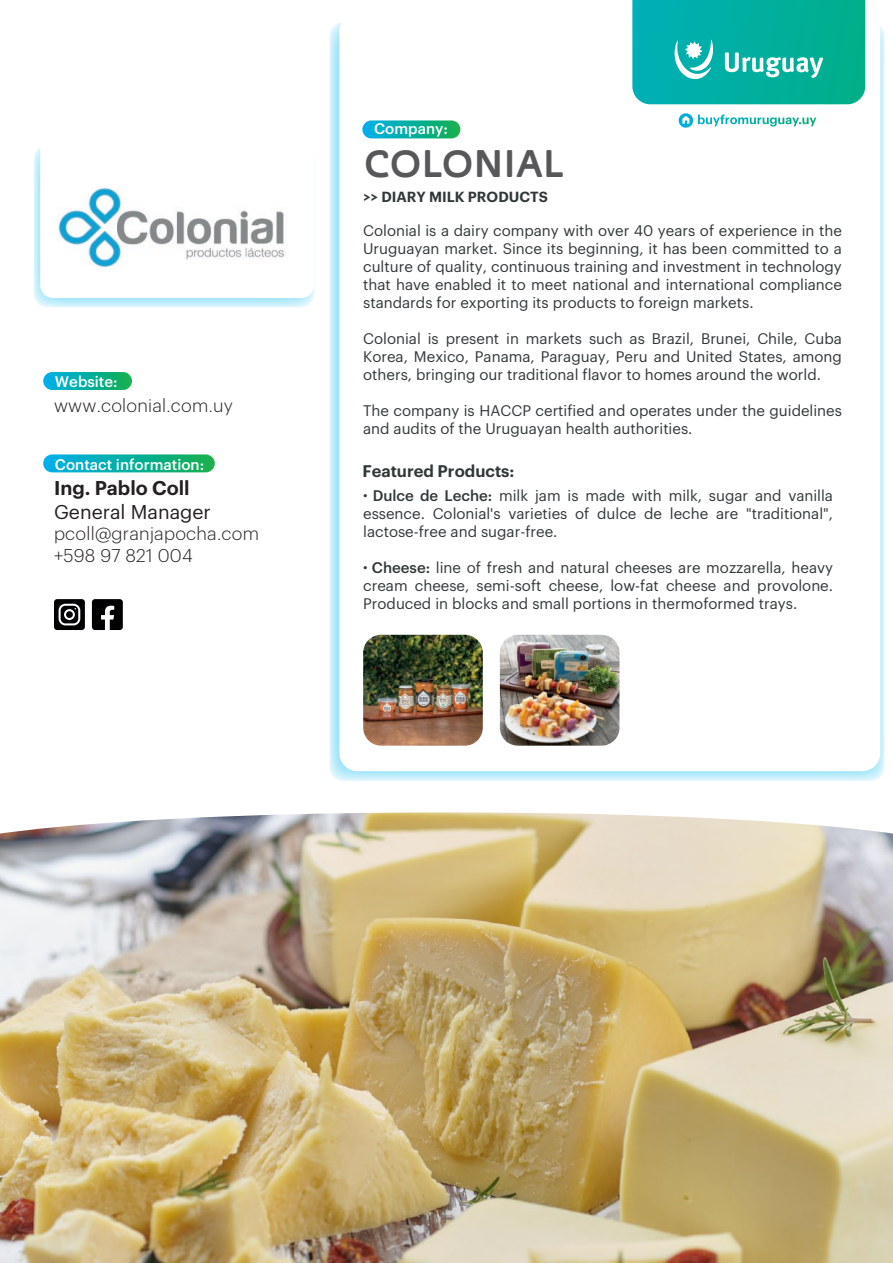
<style>
.page{position:relative;width:893px;height:1263px;background:#fff}
.page>*{position:absolute;margin:0;border:0;box-sizing:border-box;transform-origin:0 0}
.t1{font:700 37.5px "Urufont Num Caps";color:#57585a}
.t2{font:19.5px "Graphik";color:#232021}
.t3{font:600 19.5px "Graphik";color:#232021}
.t4{font:300 18px/21.6px "Graphik";letter-spacing:.015em;color:#232021}
.t5{font:600 16.5px "Graphik";color:#303837}
.t6{font:15px/18px "Graphik";color:#303837;text-align:justify}
.t7{font:500 15px "Graphik";color:#fff}
.t8{font:600 14.4px "Graphik";color:#303837}
.s1{font-weight:500}
</style>
<div class="page">
<svg style="left:34px;top:145px;width:281px;height:163px;background:#c7effb"></svg>
<div style="left:40px;top:136px;width:274px;height:162px;background:#fff;border-radius:13px"></div>
<svg style="left:329px;top:22px;width:556px;height:759px;background:#c4eefb"></svg>
<div style="left:339px;top:14px;width:541px;height:757px;background:#fff;border-radius:18px"></div>
<img style="left:0;top:812px;width:893px;height:451px">
<svg style="left:632px;top:0;width:233px;height:104px;background:#10b4a5"></svg>
<div style="left:362px;top:120px;width:98px;height:18px;background:linear-gradient(to right,#00afed,#11af50);border-radius:9px"></div>
<div style="left:43px;top:372px;width:89px;height:18px;background:linear-gradient(to right,#00afed,#10af4e);border-radius:9px"></div>
<div style="left:43px;top:454px;width:172px;height:18px;background:linear-gradient(to right,#00afec,#13b04f);border-radius:9px"></div>
<svg style="left:679px;top:113px;width:137px;height:15px"></svg>
<img style="left:58px;top:187px;width:227px;height:81px">
<div style="left:54px;top:599px;width:31px;height:31px;background:#000002;border-radius:3px"></div>
<div style="left:92px;top:599px;width:31px;height:31px;background:#000002;border-radius:3px"></div>
<svg style="left:59px;top:604px;width:21px;height:21px"></svg>
<svg style="left:101px;top:606px;width:13px;height:24px"></svg>
<img style="left:500px;top:635px;width:119px;height:111px">
<img style="left:363px;top:635px;width:120px;height:111px">
<p class="t7" style="left:55px;top:370px;width:64px">Website:</p>
<p class="t4" style="left:54px;top:394px;width:180px">www.colonial.com.uy</p>
<p class="t7" style="left:55px;top:453px;width:151px">Contact information:</p>
<h2 class="t3" style="left:54px;top:473px;width:137px">Ing. Pablo Coll</h2>
<h2 class="t2" style="left:54px;top:497px;width:158px">General Manager</h2>
<p class="t4" style="left:54px;top:521px;width:206px">pcoll@granjapocha.com +598 97 821 004</p>
<p class="t7" style="left:374px;top:117px;width:75px">Company:</p>
<h1 class="t1" style="left:364px;top:139px;width:200px">COLONIAL</h1>
<p class="t8" style="left:364px;top:186px;width:186px">&gt;&gt; DIARY MILK PRODUCTS</p>
<p class="t6" style="left:363px;top:220px;width:480px">Colonial is a dairy company with over 40 years of experience in the Uruguayan market. Since its beginning, it has been committed to a culture of quality, continuous training and investment in technology that have enabled it to meet national and international compliance standards for exporting its products to foreign markets.</p>
<p class="t6" style="left:363px;top:328px;width:480px">Colonial is present in markets such as Brazil, Brunei, Chile, Cuba Korea, Mexico, Panama, Paraguay, Peru and United States, among others, bringing our traditional flavor to homes around the world.</p>
<p class="t6" style="left:363px;top:400px;width:480px">The company is HACCP certified and operates under the guidelines and audits of the Uruguayan health authorities.</p>
<p class="t5" style="left:362px;top:459px;width:154px">Featured Products:</p>
<p class="t6" style="left:363px;top:485px;width:471px"><sup>.</sup> <span class="s1">Dulce de Leche:</span> milk jam is made with milk, sugar and vanilla essence. Colonial's varieties of dulce de leche are "traditional", lactose-free and sugar-free.</p>
<p class="t6" style="left:363px;top:557px;width:471px"><sup>.</sup> <span class="s1">Cheese:</span> line of fresh and natural cheeses are mozzarella, heavy cream cheese, semi-soft cheese, low-fat cheese and provolone.<br>Produced in blocks and small portions in thermoformed trays.</p>
</div>
